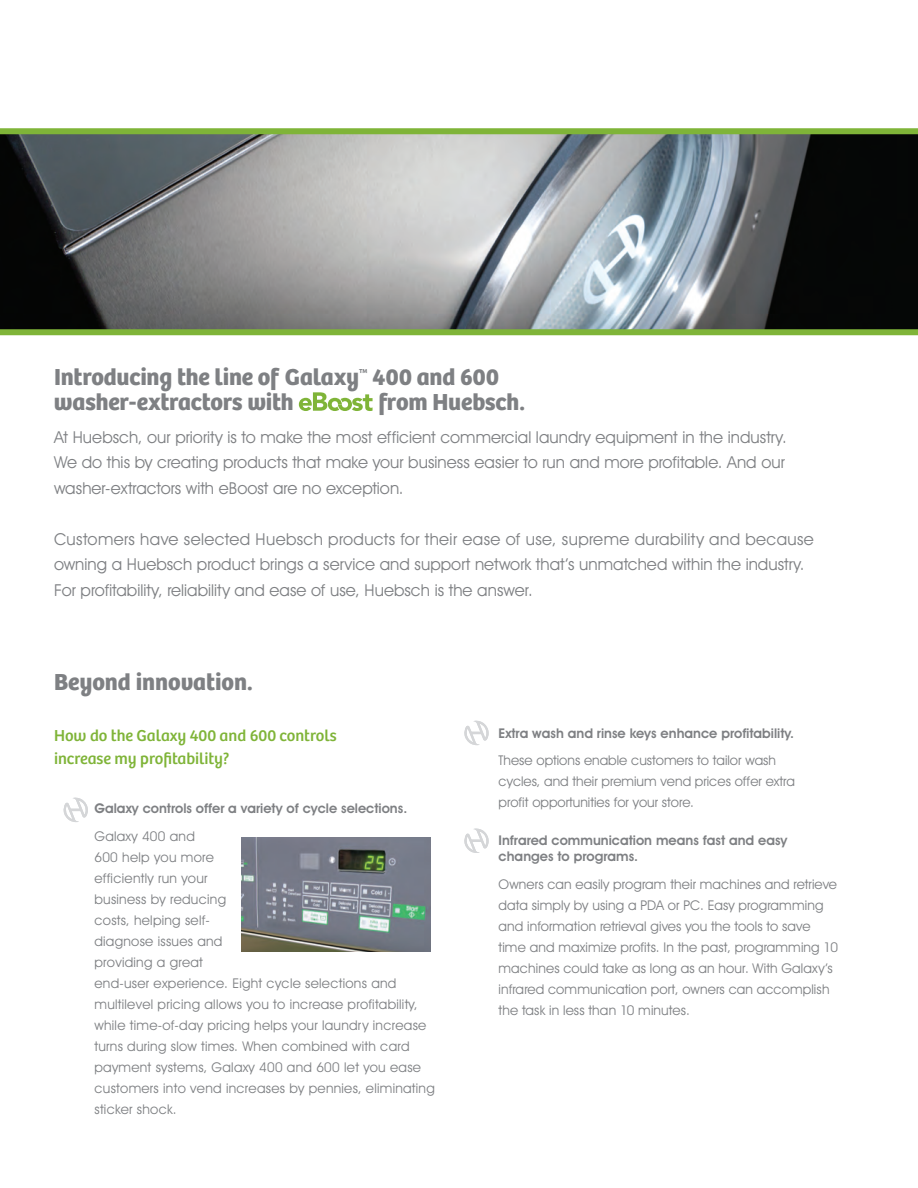
<style>
.page{position:relative;width:918px;height:1188px;background:#fff}
.page>*{position:absolute;margin:0;border:0;box-sizing:border-box;transform-origin:0 0}
.t1{font:700 24px "Bree";letter-spacing:-.005em;color:#7e8083}
.t2{font:16.5px/25.5px "Avant Garde IT Cby BT";letter-spacing:.005em;color:#7e8083;text-align:justify}
.t3{font:16.5px/22.5px "Bree";color:#7fb438}
.t4{font:13.5px/21px "Avant Garde IT Cby BT";letter-spacing:.02em;color:#7e8083}
.t5{font:600 13.5px/16.5px "Avant Garde IT Cby BT";color:#7e8083}
.t6{font:13.5px "Avant Garde IT Cby BT";color:#7e8083}
</style>
<div class="page">
<svg style="left:0;top:128px;width:918px;height:207px;background:#767d79"></svg>
<img style="left:241px;top:837px;width:190px;height:115px">
<svg style="left:299px;top:392px;width:74px;height:19px"></svg>
<svg style="left:64px;top:798px;width:24px;height:24px"></svg>
<svg style="left:464px;top:721px;width:25px;height:24px"></svg>
<svg style="left:464px;top:829px;width:25px;height:24px"></svg>
<p class="t1" style="left:54px;top:362px;width:447px">Introducing the line of Galaxy<sup>™</sup> 400 and 600</p>
<p class="t1" style="left:54px;top:387px;width:241px">washer-extractors with</p>
<p class="t1" style="left:378px;top:387px;width:148px">from Huebsch.</p>
<p class="t2" style="left:54px;top:424px;width:734px">At Huebsch, our priority is to make the most efficient commercial laundry equipment in the industry.<br>We do this by creating products that make your business easier to run and more profitable. And our washer-extractors with eBoost are no exception.</p>
<p class="t2" style="left:54px;top:526px;width:761px;text-align:left">Customers have selected Huebsch products for their ease of use, supreme durability and because owning a Huebsch product brings a service and support network that’s unmatched within the industry.<br>For profitability, reliability and ease of use, Huebsch is the answer.</p>
<p class="t1" style="left:54px;top:668px;width:200px">Beyond innovation.</p>
<p class="t3" style="left:54px;top:725px;width:284px">How do the Galaxy 400 and 600 controls increase my profitability?</p>
<p class="t5" style="left:94px;top:800px;width:314px">Galaxy controls offer a variety of cycle selections.</p>
<p class="t4" style="left:94px;top:826px;width:342px">Galaxy 400 and<br>600 help you more<br>efficiently run your<br>business by reducing<br>costs, helping self-<br>diagnose issues and<br>providing a great<br>end-user experience. Eight cycle selections and multilevel pricing allows you to increase profitability, while time-of-day pricing helps your laundry increase turns during slow times. When combined with card payment systems, Galaxy 400 and 600 let you ease customers into vend increases by pennies, eliminating sticker shock.</p>
<p class="t5" style="left:499px;top:724px;width:297px">Extra wash and rinse keys enhance profitability.</p>
<p class="t6" style="left:499px;top:752px;width:279px">These options enable customers to tailor wash</p>
<p class="t6" style="left:499px;top:773px;width:298px">cycles, and their premium vend prices offer extra</p>
<p class="t6" style="left:499px;top:794px;width:197px">profit opportunities for your store.</p>
<p class="t5" style="left:499px;top:832px;width:290px">Infrared communication means fast and easy changes to programs.</p>
<p class="t4" style="left:499px;top:874px;width:341px">Owners can easily program their machines and retrieve data simply by using a PDA or PC. Easy programming and information retrieval gives you the tools to save time and maximize profits. In the past, programming 10 machines could take as long as an hour. With Galaxy’s infrared communication port, owners can accomplish the task in less than 10 minutes.</p>
</div>
